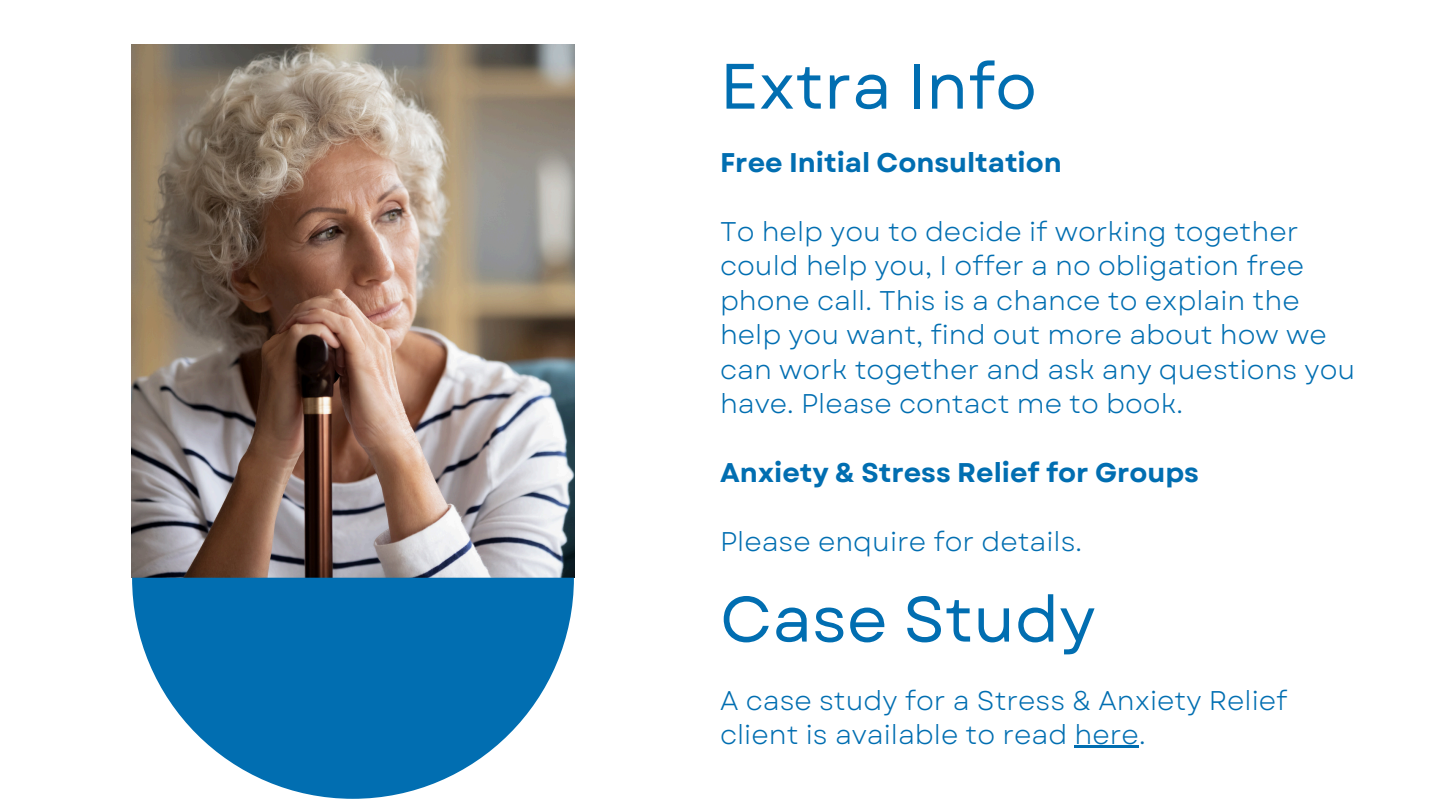
<style>
.page{position:relative;width:1440px;height:810px;background:#fff}
.page>*{position:absolute;margin:0;border:0;box-sizing:border-box;transform-origin:0 0}
.t1{font:64px "Garet";color:#016eb1}
.t2{font:27px/34.5px "Garet";color:#016eb1}
.t3{font:700 27px "Garet";color:#016eb1}
</style>
<div class="page">
<img style="left:132px;top:45px;width:442px;height:533px">
<svg style="left:132px;top:578px;width:442px;height:221px;fill:#016eb1"></svg>
<hr style="left:1075px;top:746px;width:64px;height:2px;background:#016eb1">
<p class="t1" style="left:720px;top:40px;width:319px">Extra Info</p>
<h1 class="t3" style="left:720px;top:143px;width:343px">Free Initial Consultation</h1>
<h2 class="t2" style="left:720px;top:214px;width:637px">To help you to decide if working together could help you, I offer a no obligation free phone call. This is a chance to explain the help you want, find out more about how we can work together and ask any questions you have. Please contact me to book.</h2>
<p class="t3" style="left:720px;top:454px;width:481px">Anxiety &amp; Stress Relief for Groups</p>
<h2 class="t2" style="left:720px;top:525px;width:364px">Please enquire for details.</h2>
<p class="t1" style="left:720px;top:573px;width:377px">Case Study</p>
<h1 class="t2" style="left:720px;top:683px;width:569px">A case study for a Stress &amp; Anxiety Relief client is available to read here.</h1>
</div>
